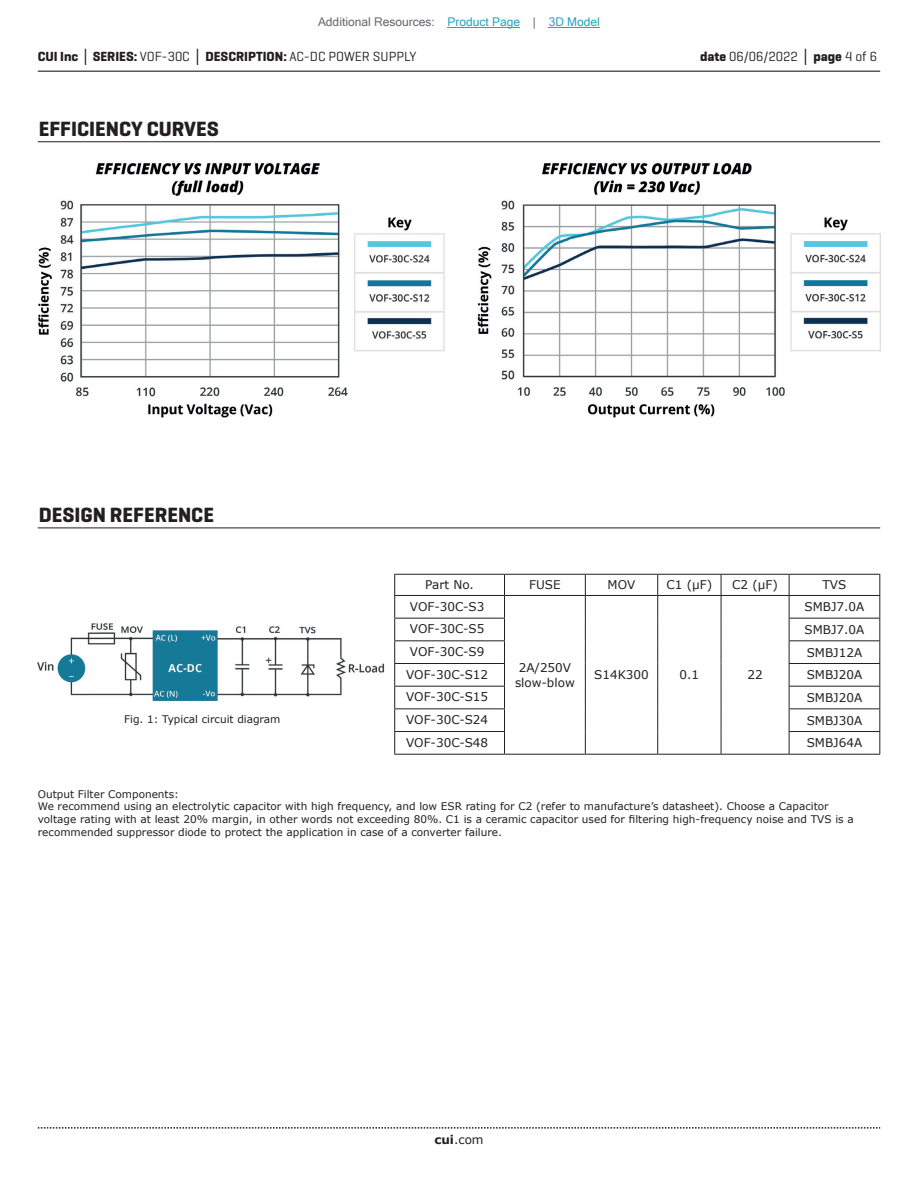
<style>
.page{position:relative;width:918px;height:1188px;background:#fff}
.page>*{position:absolute;margin:0;border:0;box-sizing:border-box;transform-origin:0 0}
.t1{font:700 21px "Geogrotesque";color:#231f20}
.t2{font:700 13.5px "Geogrotesque";color:#231f20}
.t3{font:13.5px "Geogrotesque";color:#231f20}
.t4{font:12px/14.4px "Verdana";color:#231f20;text-align:center}
.t5{font:12px "Microsoft Sans Serif";color:#63676b}
.t6{font:10.5px/12.6px "Verdana";color:#231f20}
.s1{color:#23a4c6}
.s2{font-family:"Verdana"}
.s3{font-weight:400}
.s4{font-weight:700}
.s5{font-family:"Verdana";font-weight:700}
</style>
<div class="page">
<hr style="left:38px;top:71px;width:842px;height:1px;background:#231f20">
<svg style="left:38px;top:1127px;width:842px;height:2px"></svg>
<hr style="left:38px;top:141px;width:842px;height:1px;background:#231f20">
<hr style="left:38px;top:528px;width:842px;height:1px;background:#231f20">
<hr style="left:394px;top:574px;width:110px;height:1px;background:#231f20">
<hr style="left:504px;top:574px;width:81px;height:1px;background:#231f20">
<hr style="left:585px;top:574px;width:73px;height:1px;background:#231f20">
<hr style="left:658px;top:574px;width:63px;height:1px;background:#231f20">
<hr style="left:721px;top:574px;width:68px;height:1px;background:#231f20">
<hr style="left:789px;top:574px;width:91px;height:1px;background:#231f20">
<hr style="left:394px;top:595px;width:110px;height:1px;background:#231f20">
<hr style="left:504px;top:595px;width:81px;height:1px;background:#231f20">
<hr style="left:585px;top:595px;width:73px;height:1px;background:#231f20">
<hr style="left:658px;top:595px;width:63px;height:1px;background:#231f20">
<hr style="left:721px;top:595px;width:68px;height:1px;background:#231f20">
<hr style="left:789px;top:595px;width:91px;height:1px;background:#231f20">
<hr style="left:394px;top:618px;width:111px;height:1px;background:#231f20">
<hr style="left:789px;top:618px;width:91px;height:1px;background:#231f20">
<hr style="left:394px;top:640px;width:111px;height:1px;background:#231f20">
<hr style="left:789px;top:640px;width:91px;height:1px;background:#231f20">
<hr style="left:394px;top:663px;width:111px;height:1px;background:#231f20">
<hr style="left:789px;top:663px;width:91px;height:1px;background:#231f20">
<hr style="left:394px;top:686px;width:111px;height:1px;background:#231f20">
<hr style="left:789px;top:686px;width:91px;height:1px;background:#231f20">
<hr style="left:394px;top:708px;width:111px;height:1px;background:#231f20">
<hr style="left:789px;top:708px;width:91px;height:1px;background:#231f20">
<hr style="left:394px;top:731px;width:111px;height:1px;background:#231f20">
<hr style="left:789px;top:731px;width:91px;height:1px;background:#231f20">
<hr style="left:504px;top:754px;width:81px;height:1px;background:#231f20">
<hr style="left:585px;top:754px;width:73px;height:1px;background:#231f20">
<hr style="left:658px;top:754px;width:63px;height:1px;background:#231f20">
<hr style="left:721px;top:754px;width:68px;height:1px;background:#231f20">
<hr style="left:789px;top:754px;width:91px;height:1px;background:#231f20">
<svg style="left:585px;top:575px;width:1px;height:179px"></svg>
<svg style="left:657px;top:575px;width:1px;height:179px"></svg>
<svg style="left:721px;top:575px;width:1px;height:179px"></svg>
<svg style="left:789px;top:575px;width:1px;height:179px"></svg>
<svg style="left:879px;top:575px;width:1px;height:179px"></svg>
<svg style="left:394px;top:575px;width:1px;height:179px"></svg>
<svg style="left:504px;top:575px;width:1px;height:179px"></svg>
<hr style="left:394px;top:754px;width:110px;height:1px;background:#231f20">
<img style="left:38px;top:163px;width:842px;height:254px">
<img style="left:38px;top:623px;width:347px;height:77px">
<hr style="left:448px;top:27px;width:72px;height:1px;background:#23a4c6">
<hr style="left:549px;top:27px;width:51px;height:1px;background:#23a4c6">
<p class="t5" style="left:318px;top:15px;width:283px">Additional Resources: <span class="s1">Product Page</span> | <span class="s1">3D Model</span></p>
<p class="t2" style="left:38px;top:48px;width:380px">CUI Inc <span class="s2">│</span> SERIES: <span class="s3">VOF-30C</span> <span class="s2">│</span> DESCRIPTION: <span class="s3">AC-DC POWER SUPPLY</span></p>
<p class="t3" style="left:700px;top:48px;width:179px"><span class="s4">date</span> 06/06/2022 <span class="s5">│</span> <span class="s4">page</span> 4 of 6</p>
<h1 class="t1" style="left:39px;top:116px;width:181px">EFFICIENCY CURVES</h1>
<h1 class="t1" style="left:39px;top:502px;width:177px">DESIGN REFERENCE</h1>
<p class="t6" style="left:124px;top:713px;width:158px">Fig. 1: Typical circuit diagram</p>
<p class="t4" style="left:425px;top:578px;width:50px">Part No.</p>
<p class="t4" style="left:529px;top:578px;width:33px">FUSE</p>
<p class="t4" style="left:608px;top:578px;width:29px">MOV</p>
<p class="t4" style="left:667px;top:578px;width:47px">C1 (µF)</p>
<p class="t4" style="left:732px;top:578px;width:47px">C2 (µF)</p>
<p class="t4" style="left:823px;top:578px;width:25px">TVS</p>
<p class="t4" style="left:410px;top:599px;width:76px">VOF-30C-S3</p>
<p class="t4" style="left:805px;top:600px;width:61px">SMBJ7.0A</p>
<p class="t4" style="left:410px;top:622px;width:76px">VOF-30C-S5</p>
<p class="t4" style="left:805px;top:622px;width:61px">SMBJ7.0A</p>
<p class="t4" style="left:410px;top:644px;width:76px">VOF-30C-S9</p>
<p class="t4" style="left:807px;top:645px;width:57px">SMBJ12A</p>
<p class="t4" style="left:406px;top:667px;width:84px">VOF-30C-S12</p>
<p class="t4" style="left:807px;top:668px;width:57px">SMBJ20A</p>
<p class="t4" style="left:406px;top:690px;width:84px">VOF-30C-S15</p>
<p class="t4" style="left:807px;top:690px;width:57px">SMBJ20A</p>
<p class="t4" style="left:406px;top:712px;width:84px">VOF-30C-S24</p>
<p class="t4" style="left:807px;top:713px;width:57px">SMBJ30A</p>
<p class="t4" style="left:406px;top:735px;width:84px">VOF-30C-S48</p>
<p class="t4" style="left:807px;top:736px;width:57px">SMBJ64A</p>
<p class="t4" style="left:515px;top:661px;width:61px">2A/250V slow-blow</p>
<p class="t4" style="left:594px;top:668px;width:56px">S14K300</p>
<p class="t4" style="left:680px;top:668px;width:21px">0.1</p>
<p class="t4" style="left:747px;top:668px;width:17px">22</p>
<p class="t6" style="left:38px;top:788px;width:817px">Output Filter Components:<br>We recommend using an electrolytic capacitor with high frequency, and low ESR rating for C2 (refer to manufacture’s datasheet). Choose a Capacitor voltage rating with at least 20% margin, in other words not exceeding 80%. C1 is a ceramic capacitor used for filtering high-frequency noise and TVS is a recommended suppressor diode to protect the application in case of a converter failure.</p>
<p class="t4" style="left:434px;top:1132px;width:51px"><span class="s4">cui</span>.com</p>
</div>
